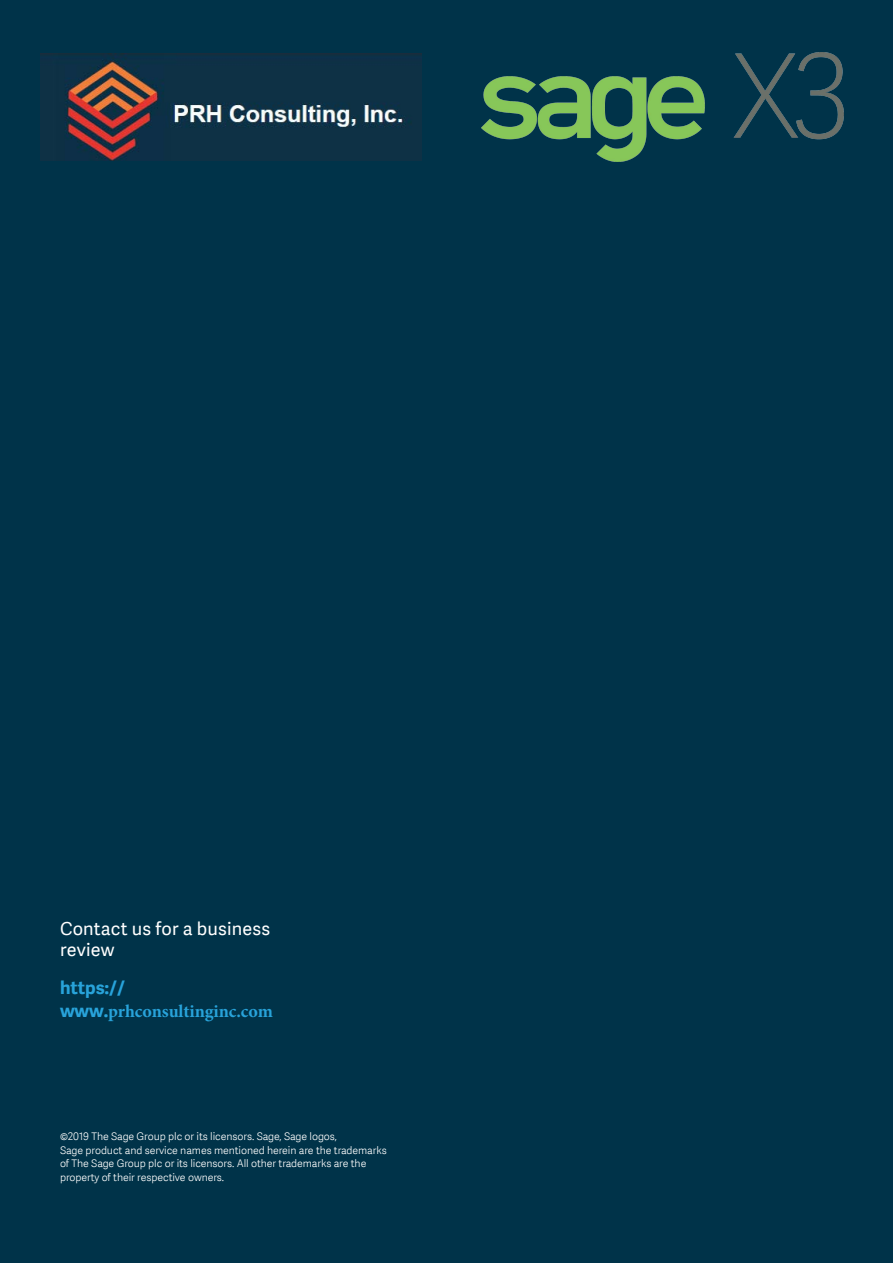
<style>
.page{position:relative;width:893px;height:1263px;background:#fff}
.page>*{position:absolute;margin:0;border:0;box-sizing:border-box;transform-origin:0 0}
.t1{font:18px/21.6px "Adelle Sans SAGE";letter-spacing:.01em;color:#fff}
.t2{font:700 18px "Minion Pro";letter-spacing:-.005em;color:#28a3da}
.t3{font:700 18px "Adelle Sans SAGE";letter-spacing:-.005em;color:#28a3da}
.t4{font:10.5px/13.5px "Adelle Sans SAGE Lt";letter-spacing:-.005em;color:#fff}
.s1{font-family:"Adelle Sans SAGE"}
</style>
<div class="page">
<div style="left:0;top:0;width:892px;height:1263px;background:#003349"></div>
<img style="left:41px;top:53px;width:381px;height:108px">
<img style="left:482px;top:53px;width:361px;height:109px">
<h1 class="t1" style="left:60px;top:917px;width:212px">Contact us for a business review</h1>
<h1 class="t3" style="left:60px;top:974px;width:67px">https://</h1>
<h1 class="t2" style="left:60px;top:999px;width:214px"><span class="s1">www.</span>prhconsultinginc.com</h1>
<p class="t4" style="left:60px;top:1129px;width:328px">©2019 The Sage Group plc or its licensors. Sage, Sage logos,<br>Sage product and service names mentioned herein are the trademarks of The Sage Group plc or its licensors. All other trademarks are the property of their respective owners.</p>
</div>
